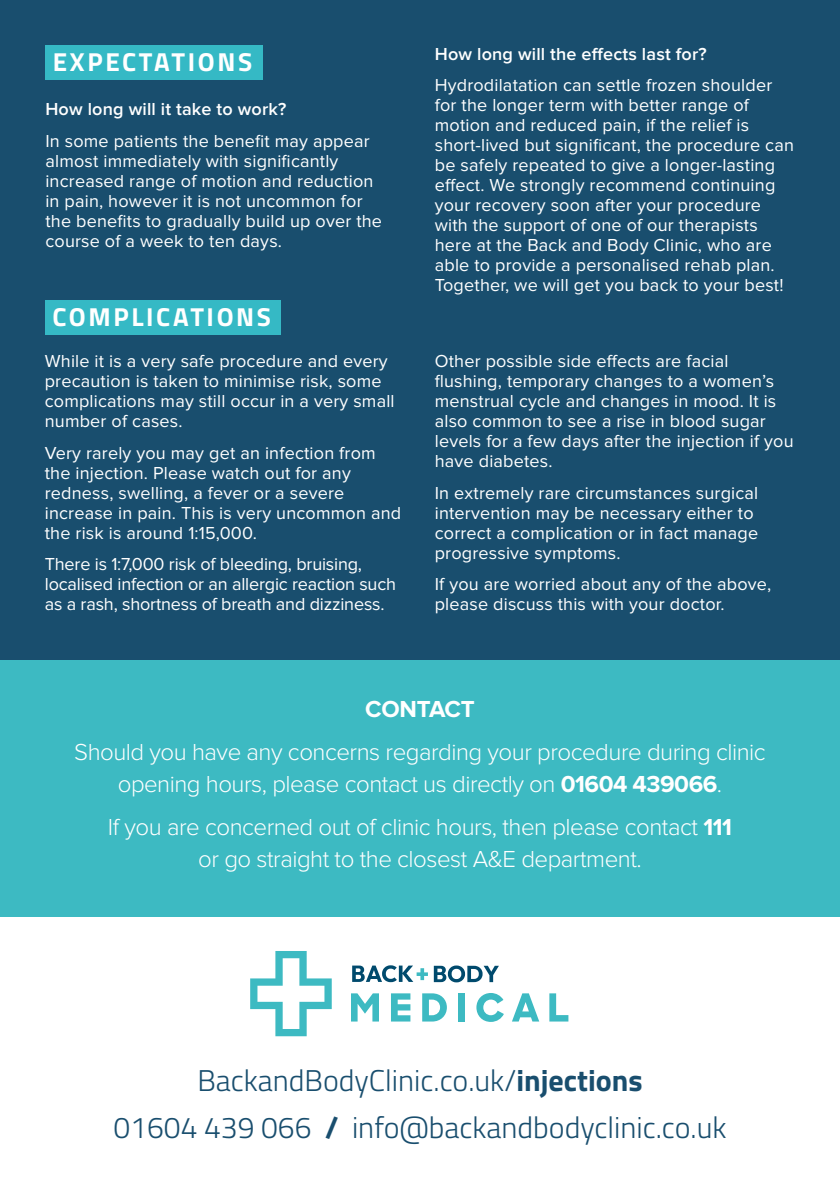
<style>
.page{position:relative;width:840px;height:1191px;background:#fff}
.page>*{position:absolute;margin:0;border:0;box-sizing:border-box;transform-origin:0 0}
.t1{font:300 30px "Titillium Web";color:#194e6e}
.t2{font:700 26px "Titillium Web";letter-spacing:.1em;color:#fff}
.t3{font:300 24px/32px "Proxima Nova";letter-spacing:-.02em;color:#fff;text-align:center}
.t4{font:700 24px "Proxima Nova";letter-spacing:-.01em;color:#fff}
.t5{font:18px/20px "Proxima Nova";letter-spacing:.01em;color:#fff}
.t6{font:18px/20px "Proxima Nova";letter-spacing:-.01em;color:#fff}
.t7{font:600 18px "Proxima Nova";letter-spacing:.01em;color:#fff}
.s1{font-weight:700}
</style>
<div class="page">
<div style="left:0;top:0;width:839px;height:709px;background:#194e6e"></div>
<div style="left:45px;top:45px;width:218px;height:35px;background:#35b9c5"></div>
<div style="left:45px;top:300px;width:235px;height:35px;background:#35b9c5"></div>
<div style="left:0;top:660px;width:839px;height:256px;background:#3dbac2"></div>
<svg style="left:352px;top:965px;width:75px;height:17px"></svg>
<svg style="left:433px;top:965px;width:65px;height:17px"></svg>
<svg style="left:351px;top:993px;width:28px;height:28px"></svg>
<svg style="left:391px;top:993px;width:19px;height:28px"></svg>
<svg style="left:422px;top:993px;width:24px;height:28px"></svg>
<div style="left:458px;top:993px;width:7px;height:28px;background:#3dbac2"></div>
<svg style="left:476px;top:993px;width:27px;height:29px"></svg>
<svg style="left:512px;top:993px;width:27px;height:28px"></svg>
<svg style="left:549px;top:993px;width:19px;height:28px"></svg>
<svg style="left:250px;top:951px;width:81px;height:85px"></svg>
<p class="t2" style="left:53px;top:42px;width:201px">EXPECTATIONS</p>
<p class="t7" style="left:45px;top:101px;width:242px">How long will it take to work?</p>
<p class="t5" style="left:45px;top:131px;width:338px">In some patients the benefit may appear almost immediately with significantly increased range of motion and reduction in pain, however it is not uncommon for the benefits to gradually build up over the course of a week to ten days.</p>
<p class="t2" style="left:52px;top:297px;width:220px">COMPLICATIONS</p>
<p class="t5" style="left:45px;top:352px;width:351px">While it is a very safe procedure and every precaution is taken to minimise risk, some complications may still occur in a very small number of cases.</p>
<p class="t5" style="left:45px;top:443px;width:358px">Very rarely you may get an infection from the injection. Please watch out for any redness, swelling, a fever or a severe increase in pain. This is very uncommon and the risk is around 1:15,000.</p>
<p class="t6" style="left:45px;top:555px;width:352px">There is 1:7,000 risk of bleeding, bruising, localised infection or an allergic reaction such as a rash, shortness of breath and dizziness.</p>
<p class="t7" style="left:434px;top:45px;width:273px">How long will the effects last for?</p>
<p class="t5" style="left:434px;top:76px;width:360px">Hydrodilatation can settle frozen shoulder for the longer term with better range of motion and reduced pain, if the relief is short-lived but significant, the procedure can be safely repeated to give a longer-lasting effect. We strongly recommend continuing your recovery soon after your procedure with the support of one of our therapists here at the Back and Body Clinic, who are able to provide a personalised rehab plan.<br>Together, we will get you back to your best!</p>
<p class="t5" style="left:434px;top:352px;width:360px">Other possible side effects are facial flushing, temporary changes to a women’s menstrual cycle and changes in mood. It is also common to see a rise in blood sugar levels for a few days after the injection if you have diabetes.</p>
<p class="t5" style="left:434px;top:483px;width:325px">In extremely rare circumstances surgical intervention may be necessary either to correct a complication or in fact manage progressive symptoms.</p>
<p class="t5" style="left:434px;top:575px;width:338px">If you are worried about any of the above, please discuss this with your doctor.</p>
<p class="t4" style="left:365px;top:697px;width:111px">CONTACT</p>
<p class="t3" style="left:74px;top:737px;width:692px">Should you have any concerns regarding your procedure during clinic opening hours, please contact us directly on <span class="s1">01604 439066</span>.</p>
<p class="t3" style="left:108px;top:812px;width:625px">If you are concerned out of clinic hours, then please contact <span class="s1">111 </span>or go straight to the closest A&amp;E department.</p>
<p class="t1" style="left:197px;top:1059px;width:446px">BackandBodyClinic.co.uk/<span class="s1">injections</span></p>
<p class="t1" style="left:113px;top:1105px;width:614px">01604 439 066 <span class="s1">/</span> info@backandbodyclinic.co.uk</p>
</div>
